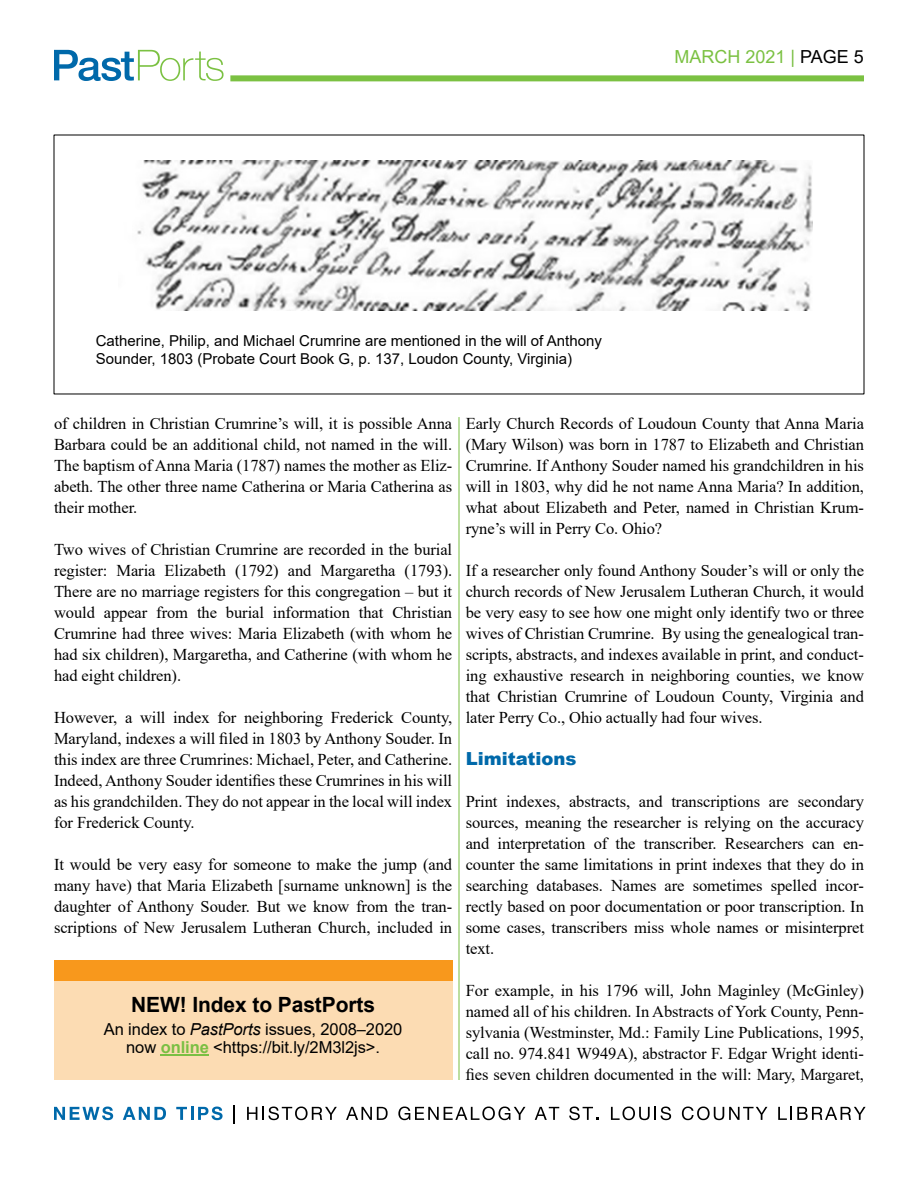
<style>
.page{position:relative;width:918px;height:1188px;background:#fff}
.page>*{position:absolute;margin:0;border:0;box-sizing:border-box;transform-origin:0 0}
.t1{font:700 21px "Arial";letter-spacing:-.005em;color:#000}
.t2{font:18px "Arial";color:#7bc142}
.t3{font:900 18px "Arial";color:#0069aa}
.t4{font:16.5px/21px "Times New Roman";letter-spacing:-.005em;color:#000;text-align:justify}
.t5{font:16.5px/18px "Arial";letter-spacing:-.005em;color:#000;text-align:center}
.t6{font:15px/18px "Arial";color:#000}
.s1{color:#7abf43}
.s2{color:#000}
.s3{font-style:italic}
.s4{font-weight:700;color:#7abf43}
</style>
<div class="page">
<svg style="left:54px;top:50px;width:170px;height:31px"></svg>
<div style="left:230px;top:75px;width:634px;height:6px;background:#7bc142"></div>
<svg style="left:54px;top:1107px;width:59px;height:13px"></svg>
<svg style="left:123px;top:1107px;width:43px;height:13px"></svg>
<svg style="left:176px;top:1107px;width:47px;height:13px"></svg>
<svg style="left:234px;top:1106px;width:1px;height:18px"></svg>
<svg style="left:247px;top:1107px;width:90px;height:13px"></svg>
<svg style="left:346px;top:1107px;width:42px;height:13px"></svg>
<svg style="left:398px;top:1107px;width:127px;height:13px"></svg>
<svg style="left:535px;top:1107px;width:24px;height:13px"></svg>
<svg style="left:569px;top:1107px;width:30px;height:13px"></svg>
<svg style="left:611px;top:1107px;width:60px;height:13px"></svg>
<svg style="left:682px;top:1107px;width:85px;height:13px"></svg>
<svg style="left:778px;top:1107px;width:88px;height:13px"></svg>
<hr style="left:459px;top:417px;width:1px;height:663px;background:#7abf43">
<img style="left:137px;top:160px;width:676px;height:151px">
<div style="left:54px;top:970px;width:398px;height:110px;background:#fcdcb3"></div>
<hr style="left:161px;top:1055px;width:48px;height:1px;background:#7abf43">
<div style="left:54px;top:960px;width:398px;height:20px;background:#f8981c"></div>
<p class="t2" style="left:675px;top:50px;width:191px">MARCH 2021 <span class="s1">|</span> <span class="s2">PAGE 5</span></p>
<p class="t6" style="left:96px;top:333px;width:508px">Catherine, Philip, and Michael Crumrine are mentioned in the will of Anthony<br>Sounder, 1803 (Probate Court Book G, p. 137, Loudon County, Virginia)</p>
<p class="t4" style="left:54px;top:415px;width:400px">of children in Christian Crumrine’s will, it is possible Anna Barbara could be an additional child, not named in the will.<br>The baptism of Anna Maria (1787) names the mother as Eliz‐ abeth. The other three name Catherina or Maria Catherina as their mother.</p>
<p class="t4" style="left:54px;top:541px;width:400px">Two wives of Christian Crumrine are recorded in the burial register: Maria Elizabeth (1792) and Margaretha (1793).<br>There are no marriage registers for this congregation – but it would appear from the burial information that Christian Crumrine had three wives: Maria Elizabeth (with whom he had six children), Margaretha, and Catherine (with whom he had eight children).</p>
<p class="t4" style="left:54px;top:709px;width:400px">However, a will index for neighboring Frederick County, Maryland, indexes a will filed in 1803 by Anthony Souder. In this index are three Crumrines: Michael, Peter, and Catherine.<br>Indeed, Anthony Souder identifies these Crumrines in his will as his grandchilden. They do not appear in the local will index for Frederick County.</p>
<p class="t4" style="left:54px;top:856px;width:400px">It would be very easy for someone to make the jump (and many have) that Maria Elizabeth [surname unknown] is the daughter of Anthony Souder. But we know from the tran‐ scriptions of New Jerusalem Lutheran Church, included in</p>
<p class="t1" style="left:131px;top:997px;width:245px">NEW! Index to PastPorts</p>
<p class="t5" style="left:104px;top:1022px;width:300px">An index to <span class="s3">PastPorts</span> issues, 2008–2020 now <span class="s4">online</span> &lt;https://bit.ly/2M3l2js&gt;.</p>
<p class="t4" style="left:466px;top:415px;width:400px">Early Church Records of Loudoun County that Anna Maria (Mary Wilson) was born in 1787 to Elizabeth and Christian Crumrine. If Anthony Souder named his grandchildren in his will in 1803, why did he not name Anna Maria? In addition, what about Elizabeth and Peter, named in Christian Krum‐ ryne’s will in Perry Co. Ohio?</p>
<p class="t4" style="left:466px;top:562px;width:400px">If a researcher only found Anthony Souder’s will or only the church records of New Jerusalem Lutheran Church, it would be very easy to see how one might only identify two or three wives of Christian Crumrine. By using the genealogical tran‐ scripts, abstracts, and indexes available in print, and conduct‐ ing exhaustive research in neighboring counties, we know that Christian Crumrine of Loudoun County, Virginia and later Perry Co., Ohio actually had four wives.</p>
<p class="t3" style="left:466px;top:752px;width:112px">Limitations</p>
<p class="t4" style="left:466px;top:793px;width:400px">Print indexes, abstracts, and transcriptions are secondary sources, meaning the researcher is relying on the accuracy and interpretation of the transcriber. Researchers can en‐ counter the same limitations in print indexes that they do in searching databases. Names are sometimes spelled incor‐ rectly based on poor documentation or poor transcription. In some cases, transcribers miss whole names or misinterpret text.</p>
<p class="t4" style="left:466px;top:982px;width:400px">For example, in his 1796 will, John Maginley (McGinley) named all of his children. In Abstracts of York County, Penn‐ sylvania (Westminster, Md.: Family Line Publications, 1995, call no. 974.841 W949A), abstractor F. Edgar Wright identi‐ fies seven children documented in the will: Mary, Margaret,</p>
</div>
